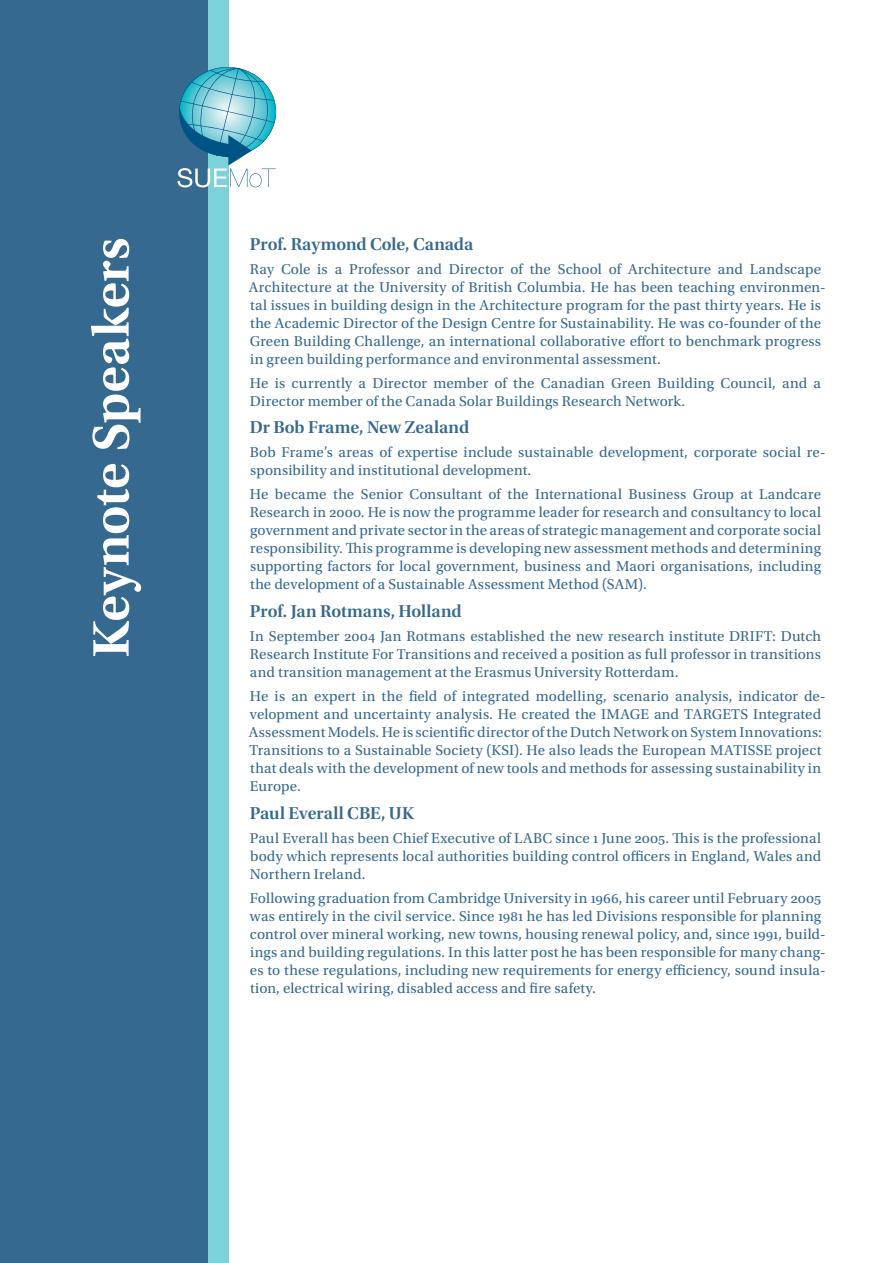
<style>
.page{position:relative;width:893px;height:1263px;background:#fff}
.page>*{position:absolute;margin:0;border:0;box-sizing:border-box;transform-origin:0 0}
.t1{font:600 54px "Utopia Std";letter-spacing:-.015em;color:#fff}
.t2{font:18px "Utopia Std Semibold Subh";color:#36698f}
.t3{font:15px/18px "Utopia Std";letter-spacing:.01em;color:#36698f}
</style>
<div class="page">
<div style="left:207px;top:0;width:22px;height:1263px;background:#7dd1d9"></div>
<div style="left:0;top:0;width:207px;height:1263px;background:#36698f"></div>
<svg style="left:177px;top:67px;width:99px;height:120px"></svg>
<h1 class="t1" style="left:81px;top:658px;width:422px;rotate:-90deg">Keynote Speakers</h1>
<p class="t2" style="left:250px;top:234px;width:225px">Prof. Raymond Cole, Canada</p>
<p class="t3" style="left:249px;top:260px;width:578px">Ray Cole is a Professor and Director of the School of Architecture and Landscape Architecture at the University of British Columbia. He has been teaching environmen&shy;tal issues in building design in the Architecture program for the past thirty years. He is the Academic Director of the Design Centre for Sustainability. He was co-founder of the Green Building Challenge, an international collaborative effort to benchmark progress in green building performance and environmental assessment.</p>
<p class="t3" style="left:250px;top:374px;width:573px">He is currently a Director member of the Canadian Green Building Council, and a<br>Director member of the Canada Solar Buildings Research Network.</p>
<p class="t2" style="left:250px;top:418px;width:221px">Dr Bob Frame, New Zealand</p>
<p class="t3" style="left:250px;top:444px;width:577px">Bob Frame’s areas of expertise include sustainable development, corporate social re&shy;sponsibility and institutional development.</p>
<p class="t3" style="left:250px;top:486px;width:573px;text-align:justify">He became the Senior Consultant of the International Business Group at Landcare Research in 2000. He is now the programme leader for research and consultancy to local government and private sector in the areas of strategic management and corporate social responsibility. This programme is developing new assessment methods and determining supporting factors for local government, business and Maori organisations, including the development of a Sustainable Assessment Method (SAM).</p>
<p class="t2" style="left:250px;top:601px;width:214px">Prof. Jan Rotmans, Holland</p>
<p class="t3" style="left:250px;top:627px;width:573px;text-align:justify">In September 2004 Jan Rotmans established the new research institute DRIFT: Dutch Research Institute For Transitions and received a position as full professor in transitions and transition management at the Erasmus University Rotterdam.</p>
<p class="t3" style="left:249px;top:687px;width:578px">He is an expert in the field of integrated modelling, scenario analysis, indicator de&shy;velopment and uncertainty analysis. He created the IMAGE and TARGETS Integrated Assessment Models. He is scientific director of the Dutch Network on System Innovations:<br>Transitions to a Sustainable Society (KSI). He also leads the European MATISSE project that deals with the development of new tools and methods for assessing sustainability in Europe.</p>
<p class="t2" style="left:250px;top:803px;width:166px">Paul Everall CBE, UK</p>
<p class="t3" style="left:250px;top:829px;width:573px;text-align:justify">Paul Everall has been Chief Executive of LABC since 1 June 2005. This is the professional body which represents local authorities building control officers in England, Wales and Northern Ireland.</p>
<p class="t3" style="left:250px;top:889px;width:577px">Following graduation from Cambridge University in 1966, his career until February 2005 was entirely in the civil service. Since 1981 he has led Divisions responsible for planning control over mineral working, new towns, housing renewal policy, and, since 1991, build&shy;ings and building regulations. In this latter post he has been responsible for many chang&shy;es to these regulations, including new requirements for energy efficiency, sound insula&shy;tion, electrical wiring, disabled access and fire safety.</p>
</div>
